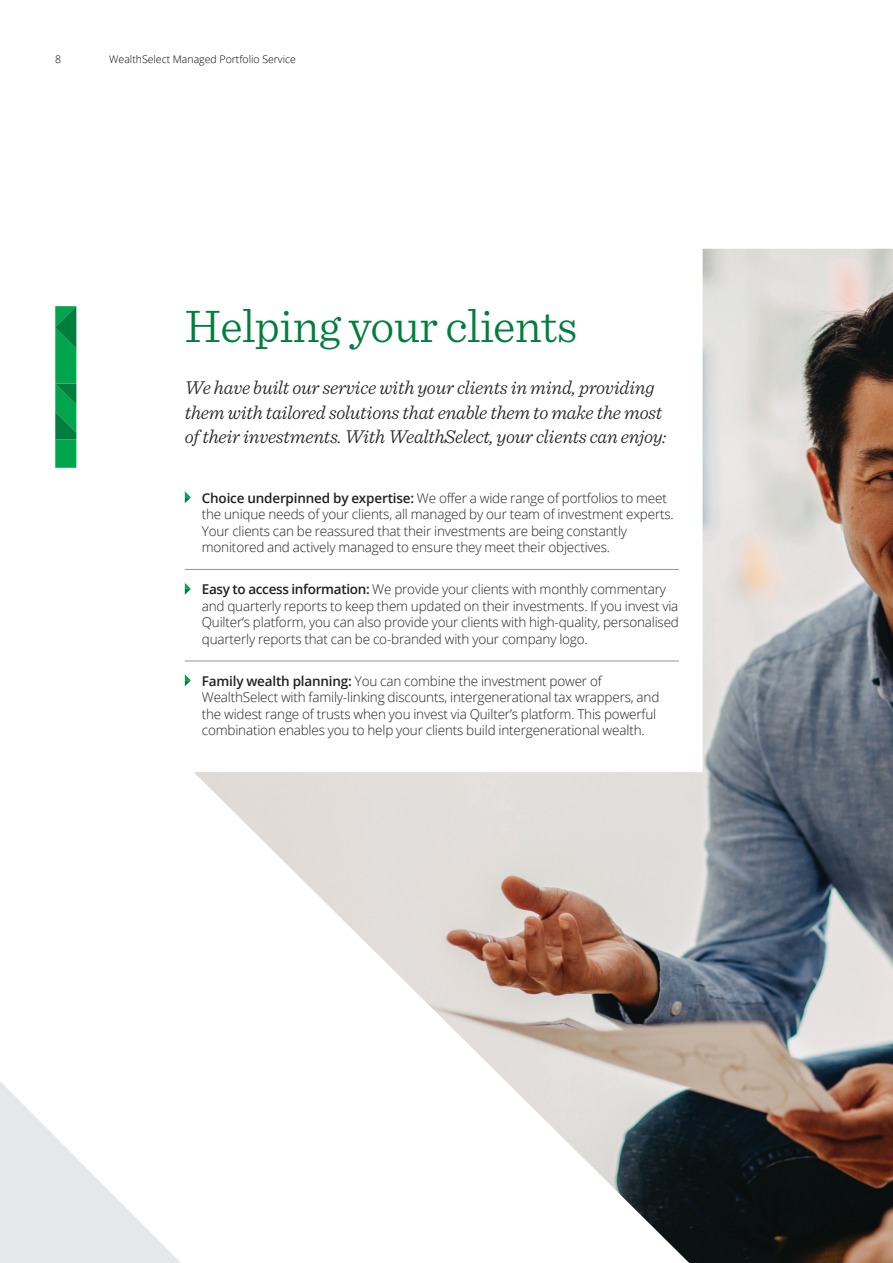
<style>
.page{position:relative;width:893px;height:1263px;background:#fff}
.page>*{position:absolute;margin:0;border:0;box-sizing:border-box;transform-origin:0 0}
.Intro_Green_Heading{font:300 48px "Sentinel";letter-spacing:-.01em;color:#007e3e}
.Intro_Black_Sub_Heading{font:italic 300 19.5px/24.3px "Sentinel";letter-spacing:-.01em;color:#231f20}
.Body_Copy{font:300 13.5px/16.5px "Open Sans";letter-spacing:-.015em;color:#231f20}
.t1{font:300 10.5px "Open Sans";color:#000}
.s1{font-weight:600}
</style>
<div class="page">
<svg style="left:0;top:1082px;width:181px;height:181px"></svg>
<svg style="left:55px;top:306px;width:21px;height:162px;background:#069b4b"></svg>
<hr style="left:185px;top:569px;width:494px;height:1px;background:#939598">
<hr style="left:185px;top:661px;width:494px;height:1px;background:#939598">
<svg style="left:185px;top:491px;width:6px;height:12px"></svg>
<svg style="left:185px;top:583px;width:6px;height:12px"></svg>
<svg style="left:185px;top:674px;width:6px;height:12px"></svg>
<img style="left:194px;top:249px;width:699px;height:1014px">
<p class="t1" style="left:55px;top:52px;width:7px">8</p>
<p class="t1" style="left:109px;top:52px;width:188px">WealthSelect Managed Portfolio Service</p>
<p class="Intro_Green_Heading" style="left:185px;top:291px;width:394px">Helping your clients</p>
<p class="Intro_Black_Sub_Heading" style="left:185px;top:374px;width:483px">We have built our service with your clients in mind, providing them with tailored solutions that enable them to make the most of their investments. With WealthSelect, your clients can enjoy:</p>
<p class="Body_Copy" style="left:202px;top:489px;width:473px"><span class="s1">Choice underpinned by expertise:</span> We offer a wide range of portfolios to meet the unique needs of your clients, all managed by our team of investment experts.<br>Your clients can be reassured that their investments are being constantly monitored and actively managed to ensure they meet their objectives.</p>
<p class="Body_Copy" style="left:202px;top:581px;width:479px"><span class="s1">Easy to access information:</span> We provide your clients with monthly commentary and quarterly reports to keep them updated on their investments. If you invest via Quilter’s platform, you can also provide your clients with high-quality, personalised quarterly reports that can be co-branded with your company logo.</p>
<p class="Body_Copy" style="left:202px;top:672px;width:459px"><span class="s1">Family wealth planning:</span> You can combine the investment power of WealthSelect with family-linking discounts, intergenerational tax wrappers, and the widest range of trusts when you invest via Quilter’s platform. This powerful combination enables you to help your clients build intergenerational wealth.</p>
</div>
